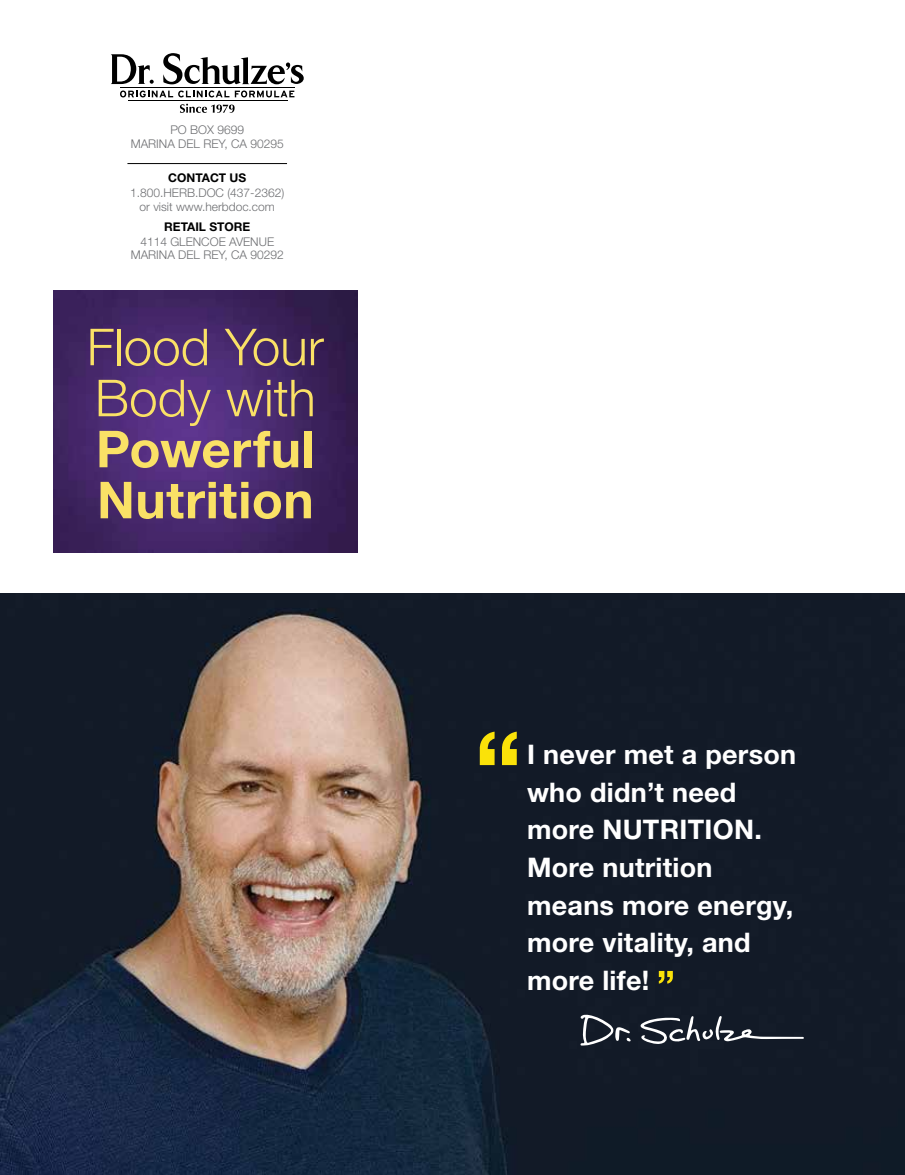
<style>
.page{position:relative;width:905px;height:1175px;background:#fff}
.page>*{position:absolute;margin:0;border:0;box-sizing:border-box;transform-origin:0 0}
.t1{font:300 51px/51px "Helvetica Neue LT Std";color:#fae166}
.Headlines{font:700 27px/37.5px "Helvetica Neue LT Std";letter-spacing:.01em;color:#fff}
.t2{font:300 12px/15px "Helvetica Neue LT Std";color:#6d6e71;text-align:center}
.s1{font-weight:700;color:#000}
.s2{font-weight:700}
</style>
<div class="page">
<svg style="left:180px;top:104px;width:54px;height:9px"></svg>
<svg style="left:111px;top:54px;width:43px;height:30px"></svg>
<svg style="left:163px;top:53px;width:141px;height:31px"></svg>
<hr style="left:120px;top:87px;width:174px;height:1px;background:#000">
<hr style="left:128px;top:100px;width:159px;height:1px;background:#000">
<svg style="left:120px;top:90px;width:109px;height:7px"></svg>
<svg style="left:235px;top:90px;width:59px;height:7px"></svg>
<hr style="left:127px;top:163px;width:160px;height:1px;background:#000">
<img style="left:0;top:593px;width:904px;height:581px">
<svg style="left:479px;top:731px;width:37px;height:34px"></svg>
<svg style="left:640px;top:1015px;width:163px;height:29px"></svg>
<svg style="left:580px;top:1014px;width:50px;height:31px"></svg>
<svg style="left:658px;top:971px;width:15px;height:12px"></svg>
<img style="left:53px;top:290px;width:304px;height:262px">
<p class="t2" style="left:131px;top:122px;width:155px;line-height:14.4px">PO BOX 9699<br>MARINA DEL REY, CA 90295</p>
<p class="t2" style="left:130px;top:170px;width:156px"><span class="s1">CONTACT US<br></span>1.800.HERB.DOC (437-2362)</p>
<p class="t2" style="left:140px;top:198px;width:137px">or visit www.herbdoc.com</p>
<p class="t2" style="left:140px;top:219px;width:135px"><span class="s1">RETAIL STORE<br></span>4114 GLENCOE AVENUE</p>
<p class="t2" style="left:131px;top:247px;width:155px">MARINA DEL REY, CA 90292</p>
<p class="t1" style="left:87px;top:320px;width:238px">Flood Your<br>Body with<br><span class="s2">Powerful<br>Nutrition</span></p>
<p class="Headlines" style="left:527px;top:735px;width:271px">I never met a person who didn’t need more NUTRITION.<br>More nutrition means more energy, more vitality, and more life!</p>
</div>
